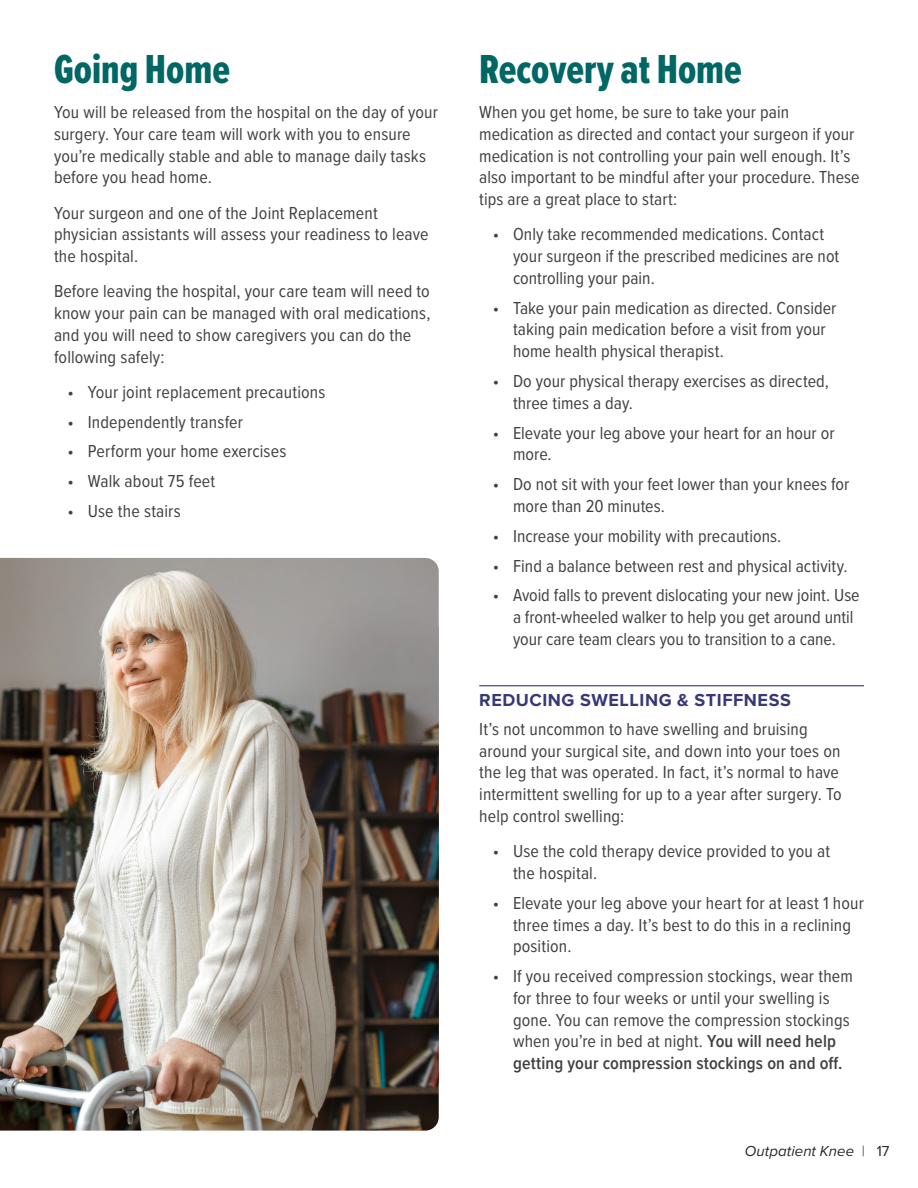
<style>
.page{position:relative;width:918px;height:1188px;background:#fff}
.page>*{position:absolute;margin:0;border:0;box-sizing:border-box;transform-origin:0 0}
.t1{font:42px "Proxima Nova Ex Cn Extrabld";color:#006764}
.t2{font:18px/21.8px "Proxima Nova Cond";letter-spacing:.005em;color:#414042}
.t3{font:700 18px "Proxima Nova";letter-spacing:.03em;color:#373875}
.t4{font:italic 15px "Proxima Nova";letter-spacing:.005em;color:#292829}
.s1{font-weight:600}
.s2{font-weight:300;font-style:normal}
.s3{font-style:normal}
</style>
<div class="page">
<img style="left:1px;top:558px;width:438px;height:68px">
<img style="left:0;top:626px;width:439px;height:505px">
<svg style="left:0;top:557px;width:1px;height:88px"></svg>
<hr style="left:479px;top:685px;width:385px;height:1px;background:#373875">
<h1 class="t1" style="left:54px;top:38px;width:178px">Going Home</h1>
<p class="t2" style="left:54px;top:101px;width:386px">You will be released from the hospital on the day of your surgery. Your care team will work with you to ensure you’re medically stable and able to manage daily tasks before you head home.</p>
<p class="t2" style="left:54px;top:201px;width:376px">Your surgeon and one of the Joint Replacement physician assistants will assess your readiness to leave the hospital.</p>
<p class="t2" style="left:54px;top:280px;width:378px">Before leaving the hospital, your care team will need to know your pain can be managed with oral medications, and you will need to show caregivers you can do the following safely:</p>
<p class="t2" style="left:68px;top:380px;width:259px">• Your joint replacement precautions</p>
<p class="t2" style="left:68px;top:410px;width:177px">• Independently transfer</p>
<p class="t2" style="left:68px;top:440px;width:220px">• Perform your home exercises</p>
<p class="t2" style="left:68px;top:470px;width:149px">• Walk about 75 feet</p>
<p class="t2" style="left:68px;top:500px;width:115px">• Use the stairs</p>
<h1 class="t1" style="left:479px;top:38px;width:264px">Recovery at Home</h1>
<p class="t2" style="left:479px;top:101px;width:382px">When you get home, be sure to take your pain medication as directed and contact your surgeon if your medication is not controlling your pain well enough. It’s also important to be mindful after your procedure. These tips are a great place to start:</p>
<p class="t2" style="left:513px;top:223px;width:328px;text-indent:-20px">• Only take recommended medications. Contact your surgeon if the prescribed medicines are not controlling your pain.</p>
<p class="t2" style="left:513px;top:296px;width:325px;text-indent:-20px">• Take your pain medication as directed. Consider taking pain medication before a visit from your home health physical therapist.</p>
<p class="t2" style="left:513px;top:369px;width:318px;text-indent:-20px">• Do your physical therapy exercises as directed, three times a day.</p>
<p class="t2" style="left:513px;top:421px;width:323px;text-indent:-20px">• Elevate your leg above your heart for an hour or more.</p>
<p class="t2" style="left:513px;top:473px;width:338px;text-indent:-20px">• Do not sit with your feet lower than your knees for more than 20 minutes.</p>
<p class="t2" style="left:493px;top:524px;width:290px">• Increase your mobility with precautions.</p>
<p class="t2" style="left:493px;top:554px;width:356px">• Find a balance between rest and physical activity.</p>
<p class="t2" style="left:513px;top:584px;width:348px;text-indent:-20px">• Avoid falls to prevent dislocating your new joint. Use a front-wheeled walker to help you get around until your care team clears you to transition to a cane.</p>
<p class="t3" style="left:479px;top:687px;width:313px">REDUCING SWELLING &amp; STIFFNESS</p>
<p class="t2" style="left:479px;top:717px;width:364px">It’s not uncommon to have swelling and bruising around your surgical site, and down into your toes on the leg that was operated. In fact, it’s normal to have intermittent swelling for up to a year after surgery. To help control swelling:</p>
<p class="t2" style="left:513px;top:840px;width:319px;text-indent:-20px">• Use the cold therapy device provided to you at the hospital.</p>
<p class="t2" style="left:513px;top:891px;width:352px;text-indent:-20px">• Elevate your leg above your heart for at least 1 hour three times a day. It’s best to do this in a reclining position.</p>
<p class="t2" style="left:513px;top:964px;width:341px;text-indent:-20px">• If you received compression stockings, wear them for three to four weeks or until your swelling is gone. You can remove the compression stockings when you’re in bed at night. <span class="s1">You will need help getting your compression stockings on and off.</span></p>
<p class="t4" style="left:745px;top:1140px;width:146px">Outpatient Knee <span class="s2">|</span> <span class="s3">17</span></p>
</div>
